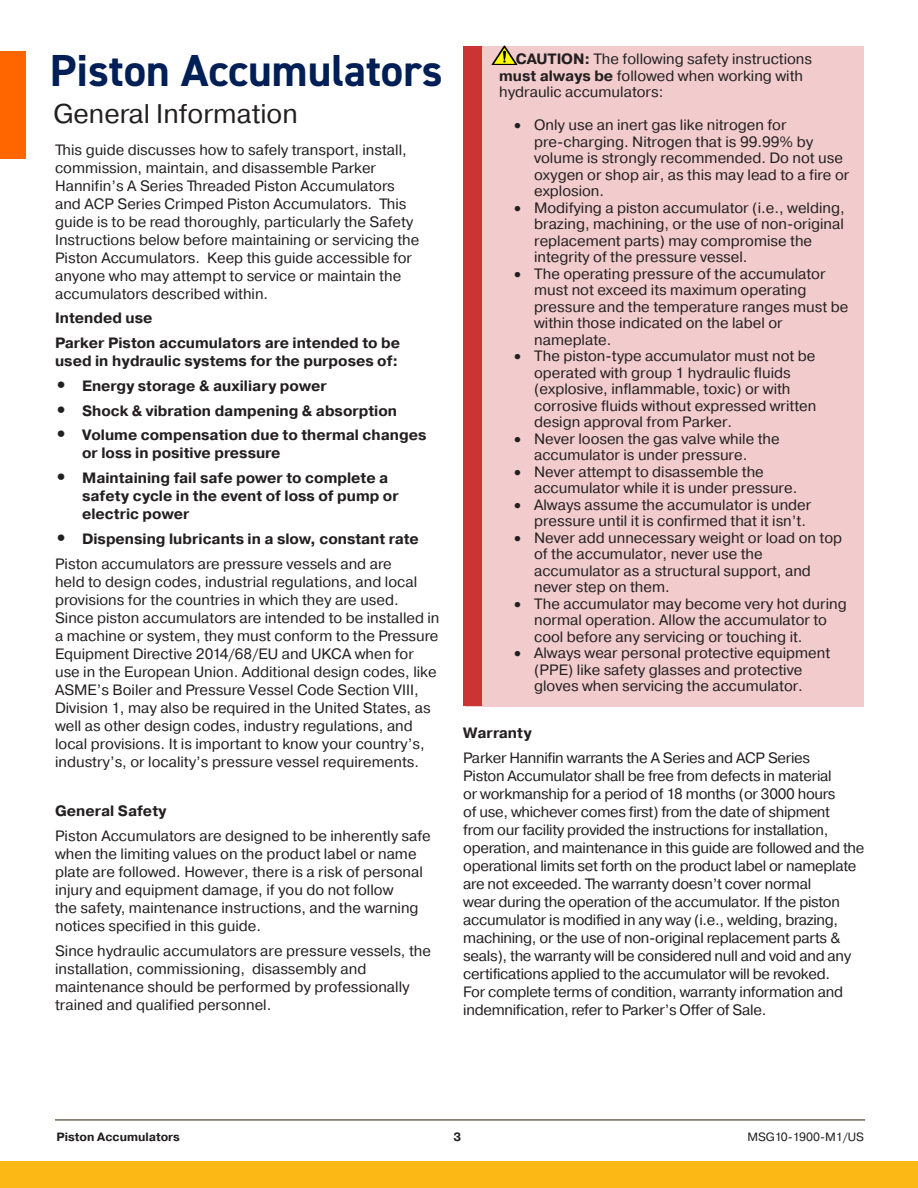
<style>
.page{position:relative;width:918px;height:1188px;background:#fff}
.page>*{position:absolute;margin:0;border:0;box-sizing:border-box;transform-origin:0 0}
.t1{font:700 45px "DIN2014";color:#001f56}
.t2{font:27px "Pragmatica";color:#231f20}
.t3{font:15px/16.5px "Pragmatica";color:#231f20}
.t4{font:15px/18px "Pragmatica";letter-spacing:-.02em;color:#231f20}
.t5{font:700 15px/18px "Pragmatica";color:#231f20}
.t6{font:700 12px "Pragmatica";color:#231f20}
.t7{font:12px "Pragmatica";color:#231f20}
.s1{font-size:18px}
.s2{font-weight:700}
</style>
<div class="page">
<div style="left:0;top:1161px;width:918px;height:27px;background:#fcb814"></div>
<div style="left:0;top:51px;width:25px;height:108px;background:#f60"></div>
<hr style="left:55px;top:1119px;width:810px;height:2px;background:#887d6e">
<div style="left:466px;top:46px;width:398px;height:661px;background:#f2cccc"></div>
<div style="left:463px;top:46px;width:19px;height:660px;background:#c33"></div>
<img style="left:492px;top:46px;width:25px;height:19px">
<p class="t1" style="left:50px;top:41px;width:394px">Piston Accumulators</p>
<p class="t2" style="left:54px;top:97px;width:246px">General Information</p>
<p class="t3" style="left:55px;top:141px;width:366px;line-height:18px">This guide discusses how to safely transport, install, commission, maintain, and disassemble Parker Hannifin’s A Series Threaded Piston Accumulators and ACP Series Crimped Piston Accumulators. This guide is to be read thoroughly, particularly the Safety Instructions below before maintaining or servicing the Piston Accumulators. Keep this guide accessible for anyone who may attempt to service or maintain the accumulators described within.</p>
<p class="t5" style="left:55px;top:309px;width:99px">Intended use</p>
<p class="t5" style="left:55px;top:334px;width:347px">Parker Piston accumulators are intended to be used in hydraulic systems for the purposes of:</p>
<p class="t5" style="left:55px;top:377px;width:273px"><span class="s1">•</span> Energy storage &amp; auxiliary power</p>
<p class="t5" style="left:55px;top:402px;width:344px"><span class="s1">•</span> Shock &amp; vibration dampening &amp; absorption</p>
<p class="t5" style="left:82px;top:426px;width:346px;text-indent:-27px"><span class="s1">•</span> Volume compensation due to thermal changes or loss in positive pressure</p>
<p class="t5" style="left:82px;top:469px;width:318px;text-indent:-27px"><span class="s1">•</span> Maintaining fail safe power to complete a safety cycle in the event of loss of pump or electric power</p>
<p class="t5" style="left:55px;top:530px;width:365px"><span class="s1">•</span> Dispensing lubricants in a slow, constant rate</p>
<p class="t3" style="left:55px;top:555px;width:386px;line-height:18px">Piston accumulators are pressure vessels and are<br>held to design codes, industrial regulations, and local provisions for the countries in which they are used.<br>Since piston accumulators are intended to be installed in a machine or system, they must conform to the Pressure Equipment Directive 2014/68/EU and UKCA when for use in the European Union. Additional design codes, like ASME’s Boiler and Pressure Vessel Code Section VIII, Division 1, may also be required in the United States, as well as other design codes, industry regulations, and local provisions. It is important to know your country’s, industry’s, or locality’s pressure vessel requirements.</p>
<p class="t3" style="left:55px;top:799px;width:377px;line-height:24.8px"><span class="s2">General Safety<br></span>Piston Accumulators are designed to be inherently safe</p>
<p class="t3" style="left:55px;top:845px;width:369px;line-height:18px">when the limiting values on the product label or name plate are followed. However, there is a risk of personal injury and equipment damage, if you do not follow<br>the safety, maintenance instructions, and the warning notices specified in this guide.</p>
<p class="t3" style="left:55px;top:942px;width:377px;line-height:18px">Since hydraulic accumulators are pressure vessels, the installation, commissioning, disassembly and maintenance should be performed by professionally trained and qualified personnel.</p>
<p class="t3" style="left:499px;top:51px;width:315px;text-indent:17px"><span class="s2">CAUTION:</span> The following safety instructions <span class="s2">must always be</span> followed when working with hydraulic accumulators:</p>
<p class="t3" style="left:534px;top:117px;width:317px;text-indent:-20px">• Only use an inert gas like nitrogen for pre-charging. Nitrogen that is 99.99% by volume is strongly recommended. Do not use oxygen or shop air, as this may lead to a fire or explosion.</p>
<p class="t3" style="left:534px;top:200px;width:312px;text-indent:-20px">• Modifying a piston accumulator (i.e., welding, brazing, machining, or the use of non-original replacement parts) may compromise the integrity of the pressure vessel.</p>
<p class="t3" style="left:534px;top:266px;width:316px;text-indent:-20px">• The operating pressure of the accumulator must not exceed its maximum operating pressure and the temperature ranges must be within those indicated on the label or nameplate.</p>
<p class="t3" style="left:534px;top:348px;width:284px;text-indent:-20px">• The piston-type accumulator must not be operated with group 1 hydraulic fluids (explosive, inflammable, toxic) or with corrosive fluids without expressed written design approval from Parker.</p>
<p class="t3" style="left:534px;top:431px;width:247px;text-indent:-20px">• Never loosen the gas valve while the accumulator is under pressure.</p>
<p class="t3" style="left:534px;top:464px;width:265px;text-indent:-20px">• Never attempt to disassemble the accumulator while it is under pressure.</p>
<p class="t3" style="left:534px;top:497px;width:279px;text-indent:-20px">• Always assume the accumulator is under pressure until it is confirmed that it isn’t.</p>
<p class="t3" style="left:534px;top:530px;width:310px;text-indent:-20px">• Never add unnecessary weight or load on top of the accumulator, never use the accumulator as a structural support, and never step on them.</p>
<p class="t3" style="left:534px;top:596px;width:314px;text-indent:-20px">• The accumulator may become very hot during normal operation. Allow the accumulator to cool before any servicing or touching it.</p>
<p class="t3" style="left:514px;top:645px;width:318px;text-align:center">• Always wear personal protective equipment (PPE) like safety glasses and protective gloves when servicing the accumulator.</p>
<p class="t5" style="left:463px;top:724px;width:70px">Warranty</p>
<p class="t4" style="left:463px;top:749px;width:403px">Parker Hannifin warrants the A Series and ACP Series<br>Piston Accumulator shall be free from defects in material<br>or workmanship for a period of 18 months (or 3000 hours<br>of use, whichever comes first) from the date of shipment from our facility provided the instructions for installation, operation, and maintenance in this guide are followed and the operational limits set forth on the product label or nameplate are not exceeded. The warranty doesn’t cover normal<br>wear during the operation of the accumulator. If the piston accumulator is modified in any way (i.e., welding, brazing, machining, or the use of non-original replacement parts &amp; seals), the warranty will be considered null and void and any certifications applied to the accumulator will be revoked.<br>For complete terms of condition, warranty information and indemnification, refer to Parker’s Offer of Sale.</p>
<p class="t6" style="left:57px;top:1129px;width:125px">Piston Accumulators</p>
<p class="t6" style="left:453px;top:1129px;width:9px">3</p>
<p class="t7" style="left:747px;top:1129px;width:118px">MSG10-1900-M1/US</p>
</div>
